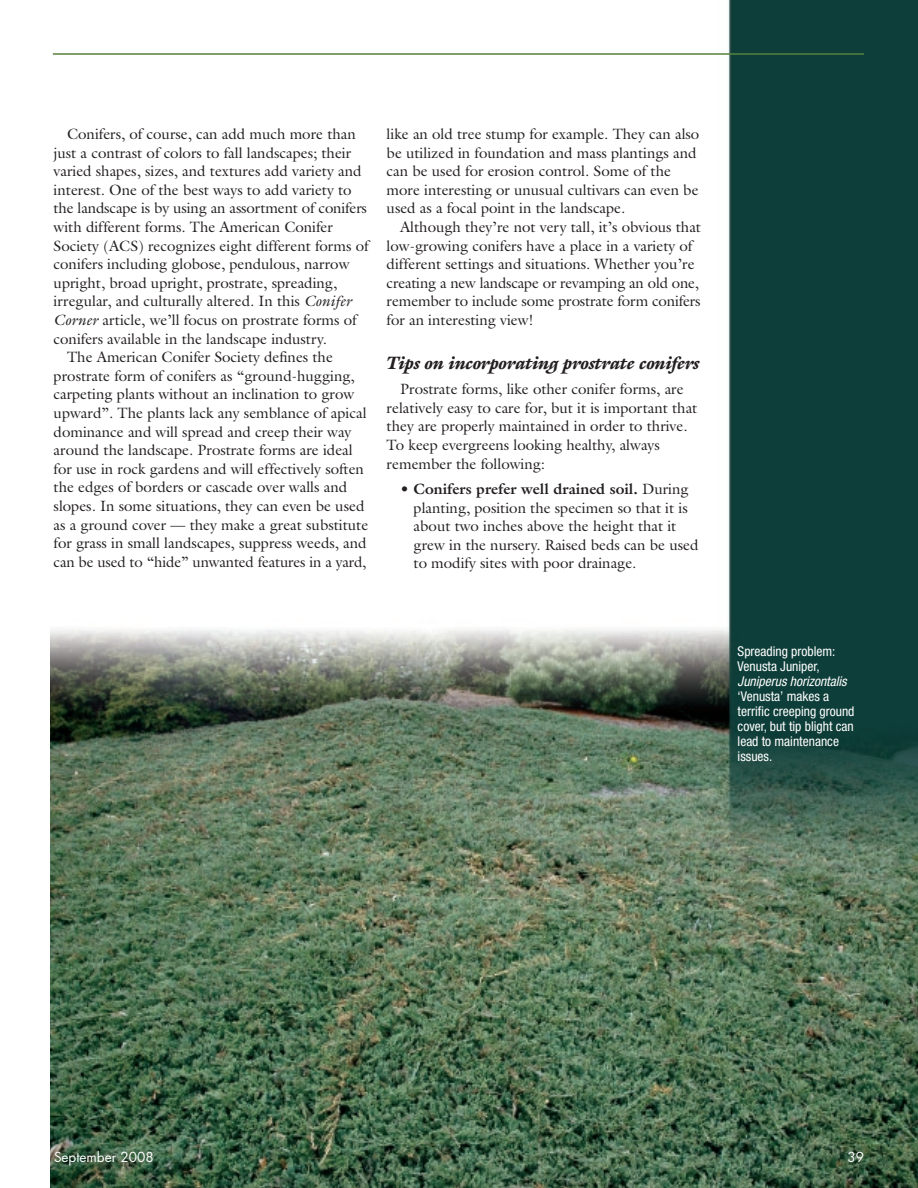
<style>
.page{position:relative;width:918px;height:1188px;background:#fff}
.page>*{position:absolute;margin:0;border:0;box-sizing:border-box;transform-origin:0 0}
.t1{font:italic 900 18px "Galliard";color:#231f20}
.t2{font:15px/18.6px "Galliard";color:#231f20}
.t3{font:condensed 13.5px/15px "Helvetica Neue";color:#fff}
.t4{font:italic condensed 13.5px "Helvetica Neue";color:#fff}
.t5{font:13.5px "Futura";color:#fff}
.s1{font-style:italic}
.s2{font-weight:700}
</style>
<div class="page">
<img style="left:51px;top:0;width:867px;height:1188px">
<hr style="left:53px;top:53px;width:811px;height:2px;background:#56823d">
<p class="t2" style="left:67px;top:124px;width:290px">Conifers, of course, can add much more than</p>
<p class="t2" style="left:54px;top:143px;width:299px">just a contrast of colors to fall landscapes; their</p>
<p class="t2" style="left:54px;top:162px;width:309px">varied shapes, sizes, and textures add variety and</p>
<p class="t2" style="left:54px;top:180px;width:300px">interest. One of the best ways to add variety to</p>
<p class="t2" style="left:54px;top:199px;width:315px">the landscape is by using an assortment of conifers</p>
<p class="t2" style="left:54px;top:217px;width:281px">with different forms. The American Conifer</p>
<p class="t2" style="left:54px;top:236px;width:316px">Society (ACS) recognizes eight different forms of</p>
<p class="t2" style="left:54px;top:255px;width:297px">conifers including globose, pendulous, narrow</p>
<p class="t2" style="left:54px;top:273px;width:285px">upright, broad upright, prostrate, spreading,</p>
<p class="t2" style="left:54px;top:292px;width:300px">irregular, and culturally altered. In this <span class="s1">Conifer</span></p>
<p class="t2" style="left:54px;top:310px;width:305px"><span class="s1">Corner</span> article, we’ll focus on prostrate forms of</p>
<p class="t2" style="left:54px;top:329px;width:275px">conifers available in the landscape industry.</p>
<p class="t2" style="left:67px;top:348px;width:267px">The American Conifer Society defines the</p>
<p class="t2" style="left:54px;top:366px;width:303px">prostrate form of conifers as “ground-hugging,</p>
<p class="t2" style="left:54px;top:385px;width:302px">carpeting plants without an inclination to grow</p>
<p class="t2" style="left:54px;top:403px;width:315px">upward”. The plants lack any semblance of apical</p>
<p class="t2" style="left:54px;top:422px;width:299px">dominance and will spread and creep their way</p>
<p class="t2" style="left:54px;top:441px;width:301px">around the landscape. Prostrate forms are ideal</p>
<p class="t2" style="left:54px;top:459px;width:312px">for use in rock gardens and will effectively soften</p>
<p class="t2" style="left:54px;top:478px;width:295px">the edges of borders or cascade over walls and</p>
<p class="t2" style="left:54px;top:496px;width:312px">slopes. In some situations, they can even be used</p>
<p class="t2" style="left:54px;top:515px;width:316px">as a ground cover — they make a great substitute</p>
<p class="t2" style="left:54px;top:534px;width:315px">for grass in small landscapes, suppress weeds, and</p>
<p class="t2" style="left:54px;top:552px;width:314px">can be used to “hide” unwanted features in a yard,</p>
<p class="t2" style="left:387px;top:124px;width:314px">like an old tree stump for example. They can also be utilized in foundation and mass plantings and can be used for erosion control. Some of the more interesting or unusual cultivars can even be used as a focal point in the landscape.</p>
<p class="t2" style="left:387px;top:217px;width:316px;text-indent:14px">Although they’re not very tall, it’s obvious that low-growing conifers have a place in a variety of different settings and situations. Whether you’re creating a new landscape or revamping an old one, remember to include some prostrate form conifers for an interesting view!</p>
<p class="t1" style="left:387px;top:352px;width:314px">Tips on incorporating prostrate conifers</p>
<p class="t2" style="left:387px;top:380px;width:312px;text-indent:14px">Prostrate forms, like other conifer forms, are relatively easy to care for, but it is important that they are properly maintained in order to thrive.<br>To keep evergreens looking healthy, always remember the following:</p>
<p class="t2" style="left:414px;top:479px;width:286px;text-indent:-14px">• <span class="s2">Conifers prefer well drained soil.</span> During planting, position the specimen so that it is about two inches above the height that it grew in the nursery. Raised beds can be used to modify sites with poor drainage.</p>
<p class="t3" style="left:738px;top:644px;width:99px">Spreading problem:<br>Venusta Juniper,</p>
<p class="t4" style="left:738px;top:674px;width:111px">Juniperus horizontalis</p>
<p class="t3" style="left:738px;top:689px;width:118px">‘Venusta’ makes a terrific creeping ground cover, but tip blight can lead to maintenance issues.</p>
<p class="t5" style="left:54px;top:1148px;width:101px">September 2008</p>
<p class="t5" style="left:847px;top:1148px;width:18px">39</p>
</div>
